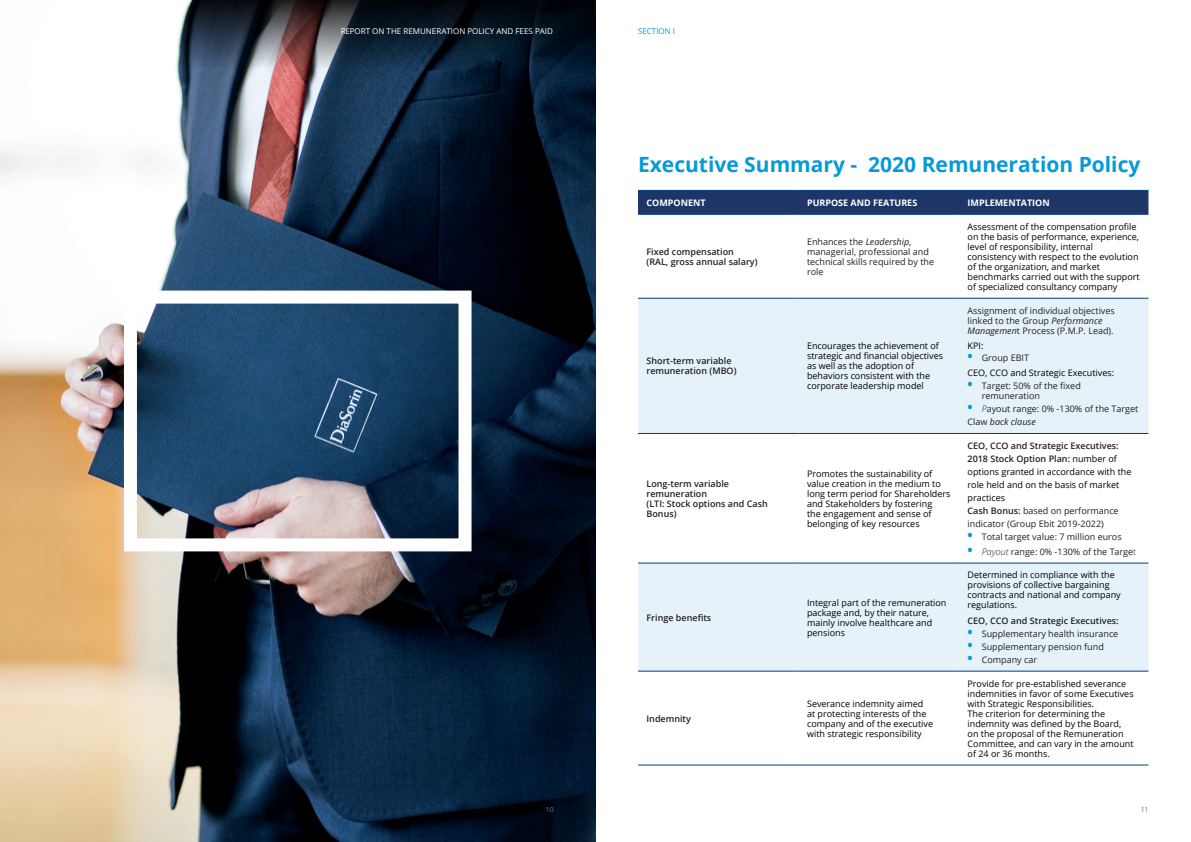
<style>
.page{position:relative;width:1191px;height:842px;background:#fff}
.page>*{position:absolute;margin:0;border:0;box-sizing:border-box;transform-origin:0 0}
.t1{font:700 21px "Open Sans";color:#069ad9}
.t2{font:9px/10px "Open Sans";color:#000001}
.t3{font:9px/10px "Open Sans";color:#231f20}
.t4{font:600 9px/10px "Open Sans";color:#231f20}
.t5{font:700 9px "Open Sans";color:#fff}
.t6{font:8px "Open Sans";color:#fff}
.t7{font:8px "Open Sans";color:#069ad9}
.t8{font:7px "Open Sans";color:#6c6d70}
.s1{font-style:italic}
.s2{font-weight:700;font-size:14px;color:#069ad9}
.s3{color:#231f20}
.s4{font-weight:300;font-style:italic}
.s5{font-weight:600;color:#231f20}
.s6{font-weight:300}
</style>
<div class="page">
<img style="left:0;top:35px;width:595px;height:807px">
<div style="left:124px;top:291px;width:347px;height:260px;border:13px solid #fff"></div>
<div style="left:638px;top:191px;width:510px;height:23px;background:#1e3667"></div>
<svg style="left:638px;top:299px;width:510px;height:372px;fill:#e6f2fa"></svg>
<hr style="left:638px;top:190px;width:160px;height:1px;background:#013d7d">
<hr style="left:798px;top:190px;width:161px;height:1px;background:#013d7d">
<hr style="left:959px;top:190px;width:189px;height:1px;background:#013d7d">
<hr style="left:638px;top:214px;width:160px;height:1px;background:#013d7d">
<hr style="left:798px;top:214px;width:161px;height:1px;background:#013d7d">
<hr style="left:959px;top:214px;width:189px;height:1px;background:#013d7d">
<hr style="left:638px;top:298px;width:160px;height:1px;background:#013d7d">
<hr style="left:798px;top:298px;width:161px;height:1px;background:#013d7d">
<hr style="left:959px;top:298px;width:189px;height:1px;background:#013d7d">
<hr style="left:638px;top:433px;width:160px;height:1px;background:#013d7d">
<hr style="left:798px;top:433px;width:161px;height:1px;background:#013d7d">
<hr style="left:959px;top:433px;width:189px;height:1px;background:#013d7d">
<hr style="left:638px;top:563px;width:160px;height:1px;background:#013d7d">
<hr style="left:798px;top:563px;width:161px;height:1px;background:#013d7d">
<hr style="left:959px;top:563px;width:189px;height:1px;background:#013d7d">
<hr style="left:638px;top:671px;width:160px;height:1px;background:#013d7d">
<hr style="left:798px;top:671px;width:161px;height:1px;background:#013d7d">
<hr style="left:959px;top:671px;width:189px;height:1px;background:#013d7d">
<hr style="left:638px;top:765px;width:160px;height:1px;background:#013d7d">
<hr style="left:798px;top:765px;width:161px;height:1px;background:#013d7d">
<hr style="left:959px;top:765px;width:189px;height:1px;background:#013d7d">
<svg style="left:179px;top:0;width:416px;height:68px;background:#202835"></svg>
<p class="t6" style="left:340px;top:25px;width:214px">REPORT ON THE REMUNERATION POLICY AND FEES PAID</p>
<p class="t7" style="left:638px;top:25px;width:39px">SECTION I</p>
<h1 class="t1" style="left:638px;top:150px;width:504px">Executive Summary - 2020 Remuneration Policy</h1>
<p class="t5" style="left:646px;top:196px;width:61px">COMPONENT</p>
<p class="t5" style="left:807px;top:196px;width:112px">PURPOSE AND FEATURES</p>
<p class="t5" style="left:967px;top:196px;width:84px">IMPLEMENTATION</p>
<p class="t4" style="left:646px;top:246px;width:112px">Fixed compensation (RAL, gross annual salary)</p>
<p class="t3" style="left:807px;top:236px;width:128px">Enhances the <span class="s1">Leadership</span>, managerial, professional and technical skills required by the role</p>
<p class="t4" style="left:646px;top:356px;width:92px">Short-term variable remuneration (MBO)</p>
<p class="t2" style="left:807px;top:341px;width:138px">Encourages the achievement of strategic and financial objectives as well as the adoption of behaviors consistent with the corporate leadership model</p>
<p class="t4" style="left:646px;top:478px;width:123px">Long-term variable remuneration<br>(LTI: Stock options and Cash<br>Bonus)</p>
<p class="t2" style="left:807px;top:468px;width:145px">Promotes the sustainability of value creation in the medium to long term period for Shareholders and Stakeholders by fostering<br>the engagement and sense of belonging of key resources</p>
<p class="t4" style="left:646px;top:612px;width:66px">Fringe benefits</p>
<p class="t4" style="left:646px;top:713px;width:46px">Indemnity</p>
<p class="t2" style="left:807px;top:597px;width:141px">Integral part of the remuneration package and, by their nature, mainly involve healthcare and pensions</p>
<p class="t2" style="left:807px;top:698px;width:127px">Severance indemnity aimed at protecting interests of the company and of the executive with strategic responsibility</p>
<p class="t2" style="left:967px;top:221px;width:174px">Assessment of the compensation profile on the basis of performance, experience, level of responsibility, internal consistency with respect to the evolution of the organization, and market benchmarks carried out with the support of specialized consultancy company</p>
<p class="t3" style="left:967px;top:305px;width:149px">Assignment of individual objectives linked to the Group <span class="s1">Performance<br>Managemen</span>t Process (P.M.P. Lead).</p>
<p class="t2" style="left:967px;top:340px;width:17px">KPI:</p>
<p class="t2" style="left:967px;top:350px;width:148px;line-height:15px"><span class="s2">•</span> <span class="s3">Group EBIT<br></span>CEO, CCO and Strategic Executives:</p>
<p class="t3" style="left:981px;top:381px;width:101px;text-indent:-14px"><span class="s2">•</span> Target: 50% of the fixed remuneration</p>
<p class="t3" style="left:967px;top:402px;width:172px;line-height:12.8px"><span class="s2">•</span> <span class="s4">P</span>ayout range: 0% -130% of the Target<br>Claw <span class="s1">back clause</span></p>
<p class="t2" style="left:967px;top:439px;width:165px;line-height:13px"><span class="s5">CEO, CCO and Strategic Executives:<br>2018 Stock Option Plan:</span> number of options granted in accordance with the role held and on the basis of market practices<br><span class="s5">Cash Bonus:</span> <span class="s3">based on performance indicator (Group Ebit 2019-2022)</span></p>
<p class="t3" style="left:967px;top:531px;width:156px"><span class="s2">•</span> Total target value: 7 million euros</p>
<p class="t3" style="left:967px;top:546px;width:170px"><span class="s2">•</span> <span class="s4">Payout</span> range: 0% -130% of the Targe<span class="s6">t</span></p>
<p class="t2" style="left:967px;top:570px;width:155px">Determined in compliance with the provisions of collective bargaining contracts and national and company regulations.</p>
<p class="t4" style="left:967px;top:616px;width:153px">CEO, CCO and Strategic Executives:</p>
<p class="t3" style="left:967px;top:628px;width:152px"><span class="s2">•</span> Supplementary health insurance</p>
<p class="t3" style="left:967px;top:641px;width:138px"><span class="s2">•</span> Supplementary pension fund</p>
<p class="t3" style="left:967px;top:654px;width:71px"><span class="s2">•</span> Company car</p>
<p class="t2" style="left:967px;top:678px;width:168px">Provide for pre-established severance indemnities in favor of some Executives with Strategic Responsibilities.<br>The criterion for determining the indemnity was defined by the Board, on the proposal of the Remuneration Committee, and can vary in the amount of 24 or 36 months.</p>
<p class="t8" style="left:545px;top:804px;width:10px">10</p>
<p class="t8" style="left:1140px;top:804px;width:10px">11</p>
</div>
